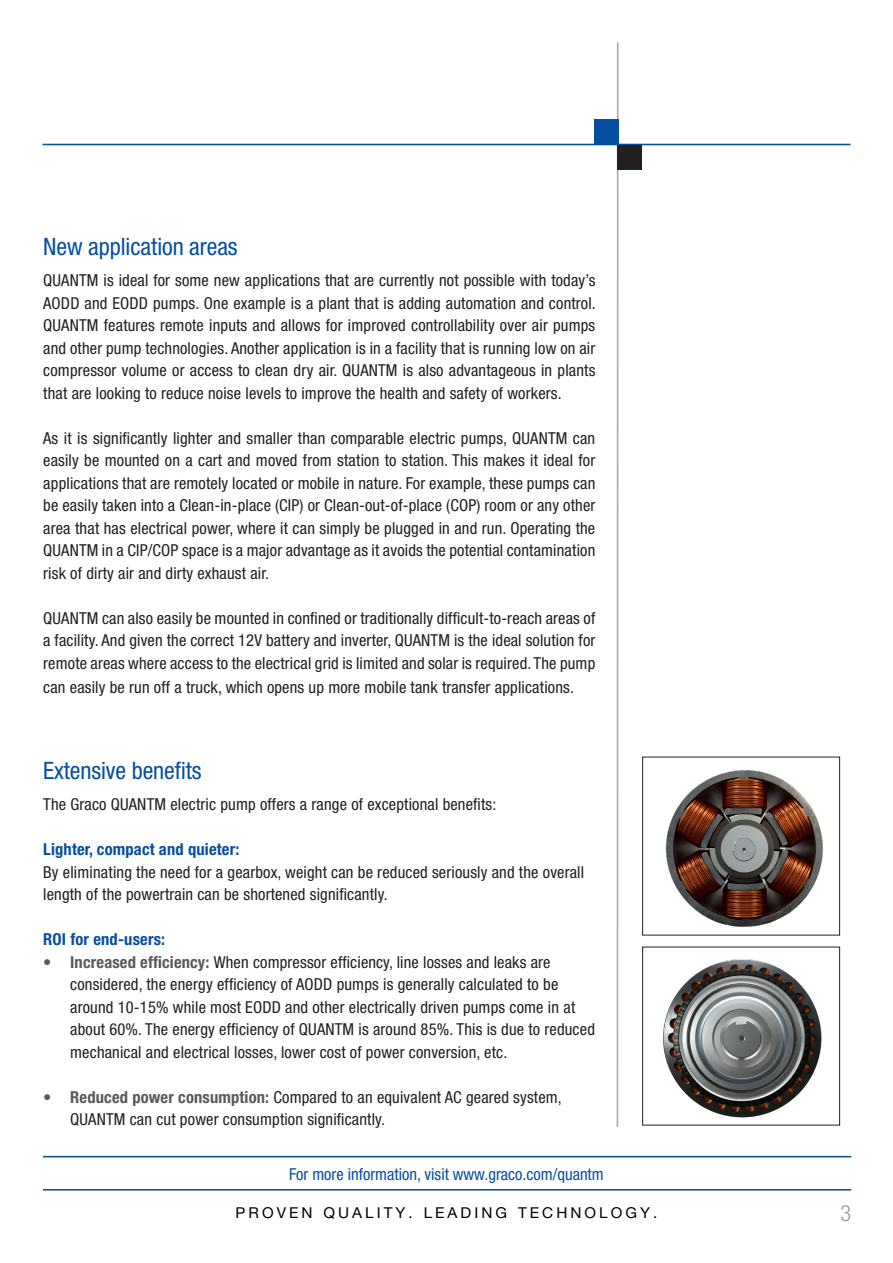
<style>
.page{position:relative;width:893px;height:1263px;background:#fff}
.page>*{position:absolute;margin:0;border:0;box-sizing:border-box;transform-origin:0 0}
.Subheads_in_Body_Cop{font:condensed 24px "Helvetica Neue LT Std";letter-spacing:-.005em;color:#084ea0}
.t1{font:300 condensed 22.35px "Helvetica Neue LT Std";color:#939598}
.Body_copy_White_Pape{font:condensed 16.5px/22.5px "Helvetica Neue LT Std";letter-spacing:.01em;color:#231f20}
.t2{font:condensed 16.5px "Helvetica Neue LT Std";color:#084ea0}
.Body_copy_White_Pape-2{font:700 condensed 16.5px "Helvetica Neue LT Std";letter-spacing:.01em;color:#084ea0}
.t3{font:15px "Helvetica Neue LT Std";letter-spacing:.2em;color:#000}
.s1{font-weight:700;color:#084ea0}
.s2{font-weight:700;color:#59595b}
</style>
<div class="page">
<img style="left:665px;top:770px;width:158px;height:157px">
<div style="left:642px;top:757px;width:198px;height:178px;border:1px solid #231f20"></div>
<img style="left:663px;top:959px;width:159px;height:159px">
<div style="left:642px;top:947px;width:198px;height:178px;border:1px solid #231f20"></div>
<hr style="left:43px;top:1189px;width:808px;height:1px;background:#084ea0">
<hr style="left:43px;top:1156px;width:808px;height:1px;background:#084ea0">
<hr style="left:617px;top:43px;width:1px;height:1084px;background:#a8a9ad">
<hr style="left:43px;top:144px;width:807px;height:1px;background:#084ea0">
<div style="left:617px;top:145px;width:25px;height:25px;background:#231f20"></div>
<div style="left:594px;top:119px;width:24px;height:25px;background:#084ea0"></div>
<p class="Subheads_in_Body_Cop" style="left:43px;top:233px;width:196px">New application areas</p>
<p class="Body_copy_White_Pape" style="left:43px;top:269px;width:554px;text-align:justify">QUANTM is ideal for some new applications that are currently not possible with today’s AODD and EODD pumps. One example is a plant that is adding automation and control.<br>QUANTM features remote inputs and allows for improved controllability over air pumps and other pump technologies. Another application is in a facility that is running low on air</p>
<p class="Body_copy_White_Pape" style="left:43px;top:359px;width:554px">compressor volume or access to clean dry air. QUANTM is also advantageous in plants that are looking to reduce noise levels to improve the health and safety of workers.</p>
<p class="Body_copy_White_Pape" style="left:43px;top:427px;width:554px;text-align:justify">As it is significantly lighter and smaller than comparable electric pumps, QUANTM can easily be mounted on a cart and moved from station to station. This makes it ideal for applications that are remotely located or mobile in nature. For example, these pumps can be easily taken into a Clean-in-place (CIP) or Clean-out-of-place (COP) room or any other area that has electrical power, where it can simply be plugged in and run. Operating the QUANTM in a CIP/COP space is a major advantage as it avoids the potential contamination risk of dirty air and dirty exhaust air.</p>
<p class="Body_copy_White_Pape" style="left:43px;top:607px;width:554px;text-align:justify">QUANTM can also easily be mounted in confined or traditionally difficult-to-reach areas of a facility. And given the correct 12V battery and inverter, QUANTM is the ideal solution for remote areas where access to the electrical grid is limited and solar is required. The pump</p>
<p class="Body_copy_White_Pape" style="left:43px;top:676px;width:532px">can easily be run off a truck, which opens up more mobile tank transfer applications.</p>
<p class="Subheads_in_Body_Cop" style="left:43px;top:757px;width:160px">Extensive benefits</p>
<p class="Body_copy_White_Pape" style="left:43px;top:793px;width:455px">The Graco QUANTM electric pump offers a range of exceptional benefits:</p>
<p class="Body_copy_White_Pape" style="left:43px;top:838px;width:542px"><span class="s1">Lighter, compact and quieter:<br></span>By eliminating the need for a gearbox, weight can be reduced seriously and the overall length of the powertrain can be shortened significantly.</p>
<p class="Body_copy_White_Pape-2" style="left:43px;top:929px;width:123px">ROI for end-users:</p>
<p class="Body_copy_White_Pape" style="left:70px;top:950px;width:526px;text-indent:-27px"><span class="s2">• Increased efficiency:</span> When compressor efficiency, line losses and leaks are considered, the energy efficiency of AODD pumps is generally calculated to be around 10-15% while most EODD and other electrically driven pumps come in at about 60%. The energy efficiency of QUANTM is around 85%. This is due to reduced mechanical and electrical losses, lower cost of power conversion, etc.</p>
<p class="Body_copy_White_Pape" style="left:70px;top:1085px;width:493px;text-indent:-27px"><span class="s2">• Reduced power consumption:</span> Compared to an equivalent AC geared system,<br>QUANTM can cut power consumption significantly.</p>
<p class="t2" style="left:289px;top:1164px;width:316px">For more information, visit www.graco.com/quantm</p>
<p class="t3" style="left:236px;top:1204px;width:423px">PROVEN QUALITY. LEADING TECHNOLOGY.</p>
<h2 class="t1" style="left:840px;top:1200px;width:12px">3</h2>
</div>
